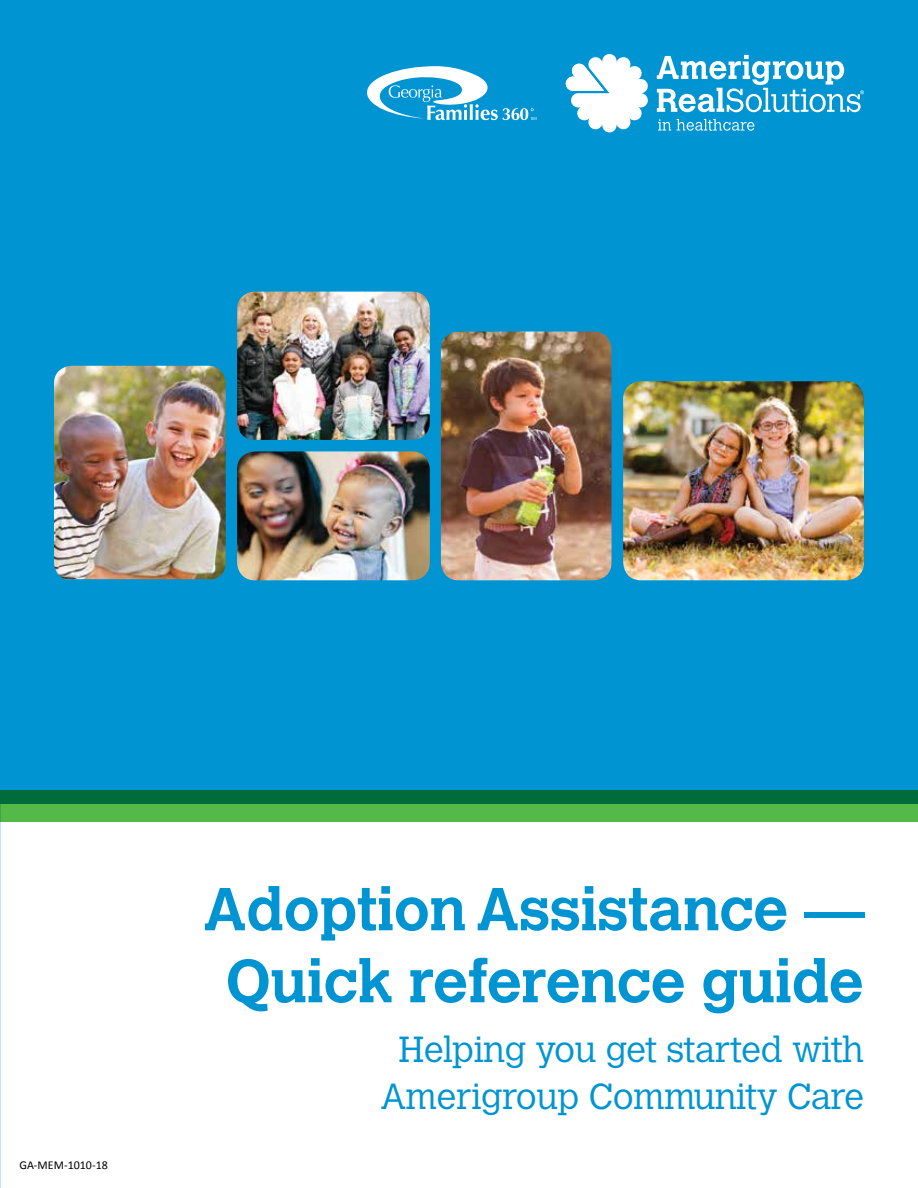
<style>
.page{position:relative;width:918px;height:1188px;background:#fff}
.page>*{position:absolute;margin:0;border:0;box-sizing:border-box;transform-origin:0 0}
.t1{font:700 60px/72px "Calvert MT Std";letter-spacing:-.01em;color:#0095d2;text-align:center}
.t2{font:300 36px/46.5px "Calvert MT Std";letter-spacing:-.01em;color:#0095d2;text-align:center}
.t3{font:12px "Calibri";color:#000}
</style>
<div class="page">
<div style="left:0;top:0;width:918px;height:803px;background:#0095d2"></div>
<svg style="left:657px;top:55px;width:207px;height:57px"></svg>
<svg style="left:658px;top:119px;width:13px;height:12px"></svg>
<svg style="left:677px;top:119px;width:77px;height:12px"></svg>
<svg style="left:565px;top:54px;width:83px;height:78px"></svg>
<img style="left:623px;top:381px;width:241px;height:199px">
<img style="left:441px;top:332px;width:171px;height:248px">
<img style="left:237px;top:451px;width:193px;height:129px">
<img style="left:54px;top:366px;width:172px;height:213px">
<img style="left:237px;top:292px;width:193px;height:148px">
<svg style="left:367px;top:66px;width:169px;height:54px"></svg>
<svg style="left:0;top:790px;width:918px;height:32px;background:#2f9742"></svg>
<p class="t3" style="left:20px;top:1157px;width:90px">GA-MEM-1010-18</p>
<h1 class="t1" style="left:203px;top:872px;width:663px">Adoption Assistance —<br>Quick reference guide</h1>
<p class="t2" style="left:380px;top:1027px;width:485px">Helping you get started with<br>Amerigroup Community Care</p>
</div>
